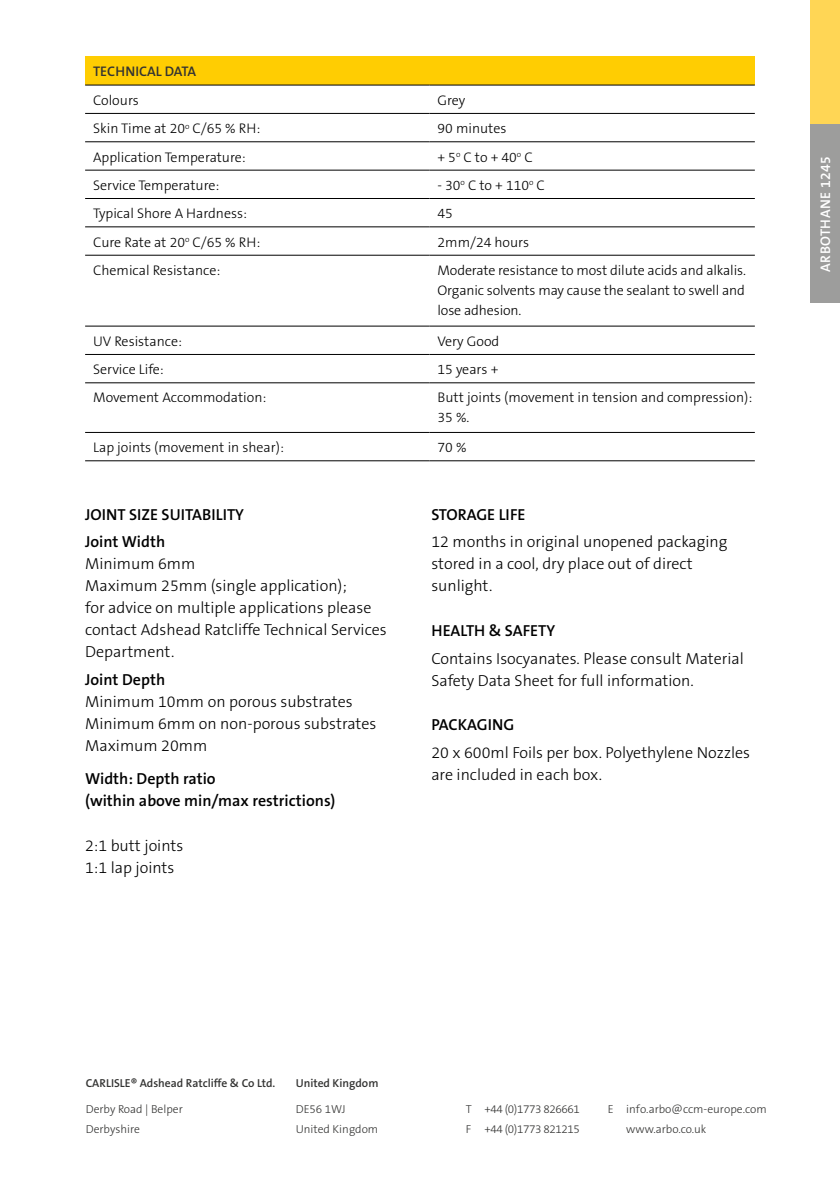
<style>
.page{position:relative;width:840px;height:1191px;background:#fff}
.page>*{position:absolute;margin:0;border:0;box-sizing:border-box;transform-origin:0 0}
.t1{font:300 16px/22px "The Sans B3";color:#000}
.t2{font:600 16px/27.6px "The Sans B6";color:#000}
.t3{font:300 14px/20px "The Sans B3";color:#000;text-align:justify}
.t4{font:600 14px "The Sans B6";letter-spacing:.03em;color:#fff}
.t5{font:600 14px "The Sans B6";color:#333332}
.t6{font:300 11.6px/20px "The Sans B3";color:#333332}
.t7{font:600 11.6px "The Sans B6";color:#333332}
.t8{font:300 11.6px/20px "The Sans B3";letter-spacing:-.03em;color:#333332}
</style>
<div class="page">
<div style="left:809px;top:0;width:30px;height:125px;background:#ffd655"></div>
<div style="left:809px;top:125px;width:30px;height:178px;background:#9d9d9c"></div>
<div style="left:85px;top:57px;width:669px;height:28px;background:#ffcd02"></div>
<svg style="left:85px;top:112px;width:669px;height:320px"></svg>
<hr style="left:85px;top:85px;width:344px;height:1px;background:#000">
<hr style="left:429px;top:85px;width:325px;height:1px;background:#000">
<hr style="left:85px;top:113px;width:344px;height:1px;background:#000">
<hr style="left:429px;top:113px;width:325px;height:1px;background:#000">
<hr style="left:85px;top:141px;width:344px;height:1px;background:#000">
<hr style="left:429px;top:141px;width:325px;height:1px;background:#000">
<hr style="left:85px;top:170px;width:344px;height:1px;background:#000">
<hr style="left:429px;top:170px;width:325px;height:1px;background:#000">
<hr style="left:85px;top:198px;width:344px;height:1px;background:#000">
<hr style="left:429px;top:198px;width:325px;height:1px;background:#000">
<hr style="left:85px;top:226px;width:344px;height:1px;background:#000">
<hr style="left:429px;top:226px;width:325px;height:1px;background:#000">
<hr style="left:85px;top:255px;width:344px;height:1px;background:#000">
<hr style="left:429px;top:255px;width:325px;height:1px;background:#000">
<hr style="left:85px;top:326px;width:344px;height:1px;background:#000">
<hr style="left:429px;top:326px;width:325px;height:1px;background:#000">
<hr style="left:85px;top:354px;width:344px;height:1px;background:#000">
<hr style="left:429px;top:354px;width:325px;height:1px;background:#000">
<hr style="left:85px;top:382px;width:344px;height:1px;background:#000">
<hr style="left:429px;top:382px;width:325px;height:1px;background:#000">
<hr style="left:85px;top:432px;width:344px;height:1px;background:#000">
<hr style="left:429px;top:432px;width:325px;height:1px;background:#000">
<hr style="left:85px;top:460px;width:344px;height:1px;background:#000">
<hr style="left:429px;top:460px;width:325px;height:1px;background:#000">
<p class="t5" style="left:93px;top:64px;width:105px">TECHNICAL DATA</p>
<p class="t3" style="left:93px;top:90px;width:47px">Colours</p>
<p class="t3" style="left:437px;top:90px;width:29px">Grey</p>
<p class="t3" style="left:93px;top:119px;width:169px">Skin Time at 20<sup>o</sup> C/65 % RH:</p>
<p class="t3" style="left:437px;top:119px;width:70px">90 minutes</p>
<p class="t3" style="left:93px;top:147px;width:154px">Application Temperature:</p>
<p class="t3" style="left:437px;top:147px;width:97px">+ 5<sup>o</sup> C to + 40<sup>o</sup> C</p>
<p class="t3" style="left:93px;top:176px;width:128px">Service Temperature:</p>
<p class="t3" style="left:437px;top:176px;width:109px">- 30<sup>o</sup> C to + 110<sup>o</sup> C</p>
<p class="t3" style="left:93px;top:204px;width:155px">Typical Shore A Hardness:</p>
<p class="t3" style="left:437px;top:204px;width:17px">45</p>
<p class="t3" style="left:93px;top:233px;width:169px">Cure Rate at 20<sup>o</sup> C/65 % RH:</p>
<p class="t3" style="left:437px;top:233px;width:93px">2mm/24 hours</p>
<p class="t3" style="left:93px;top:260px;width:129px">Chemical Resistance:</p>
<p class="t3" style="left:437px;top:260px;width:310px">Moderate resistance to most dilute acids and alkalis.<br>Organic solvents may cause the sealant to swell and lose adhesion.</p>
<p class="t3" style="left:93px;top:332px;width:90px">UV Resistance:</p>
<p class="t3" style="left:437px;top:332px;width:63px">Very Good</p>
<p class="t3" style="left:93px;top:360px;width:72px">Service Life:</p>
<p class="t3" style="left:437px;top:360px;width:62px">15 years +</p>
<p class="t3" style="left:93px;top:388px;width:175px">Movement Accommodation:</p>
<p class="t3" style="left:437px;top:388px;width:316px">Butt joints (movement in tension and compression):<br>35 %.</p>
<p class="t3" style="left:93px;top:438px;width:192px">Lap joints (movement in shear):</p>
<p class="t3" style="left:437px;top:438px;width:30px">70 %</p>
<p class="t2" style="left:85px;top:501px;width:160px">JOINT SIZE SUITABILITY<br>Joint Width</p>
<p class="t1" style="left:85px;top:553px;width:303px">Minimum 6mm<br>Maximum 25mm (single application);<br>for advice on multiple applications please contact Adshead Ratcliffe Technical Services<br>Department.</p>
<p class="t2" style="left:85px;top:666px;width:82px">Joint Depth</p>
<p class="t1" style="left:85px;top:691px;width:292px">Minimum 10mm on porous substrates<br>Minimum 6mm on non-porous substrates<br>Maximum 20mm</p>
<p class="t2" style="left:85px;top:768px;width:252px;line-height:22px">Width: Depth ratio<br>(within above min/max restrictions)</p>
<p class="t1" style="left:85px;top:835px;width:100px">2:1 butt joints<br>1:1 lap joints</p>
<p class="t2" style="left:431px;top:501px;width:96px">STORAGE LIFE</p>
<p class="t1" style="left:431px;top:531px;width:297px">12 months in original unopened packaging stored in a cool, dry place out of direct sunlight.</p>
<p class="t2" style="left:431px;top:617px;width:125px">HEALTH &amp; SAFETY</p>
<p class="t1" style="left:431px;top:648px;width:314px">Contains Isocyanates. Please consult Material<br>Safety Data Sheet for full information.</p>
<p class="t2" style="left:431px;top:711px;width:85px">PACKAGING</p>
<p class="t1" style="left:431px;top:742px;width:320px">20 x 600ml Foils per box. Polyethylene Nozzles are included in each box.</p>
<p class="t4" style="left:817px;top:272px;width:117px;rotate:-90deg">ARBOTHANE 1245</p>
<p class="t7" style="left:86px;top:1076px;width:191px">CARLISLE® Adshead Ratcliffe &amp; Co Ltd.</p>
<p class="t7" style="left:295px;top:1076px;width:84px">United Kingdom</p>
<p class="t6" style="left:86px;top:1099px;width:99px">Derby Road | Belper<br>Derbyshire</p>
<p class="t6" style="left:295px;top:1099px;width:84px">DE56 1WJ<br>United Kingdom</p>
<p class="t8" style="left:465px;top:1099px;width:115px">T +44 (0)1773 826661<br>F +44 (0)1773 821215</p>
<p class="t6" style="left:626px;top:1099px;width:142px;text-indent:-18px">E info.arbo@ccm-europe.com www.arbo.co.uk</p>
</div>
